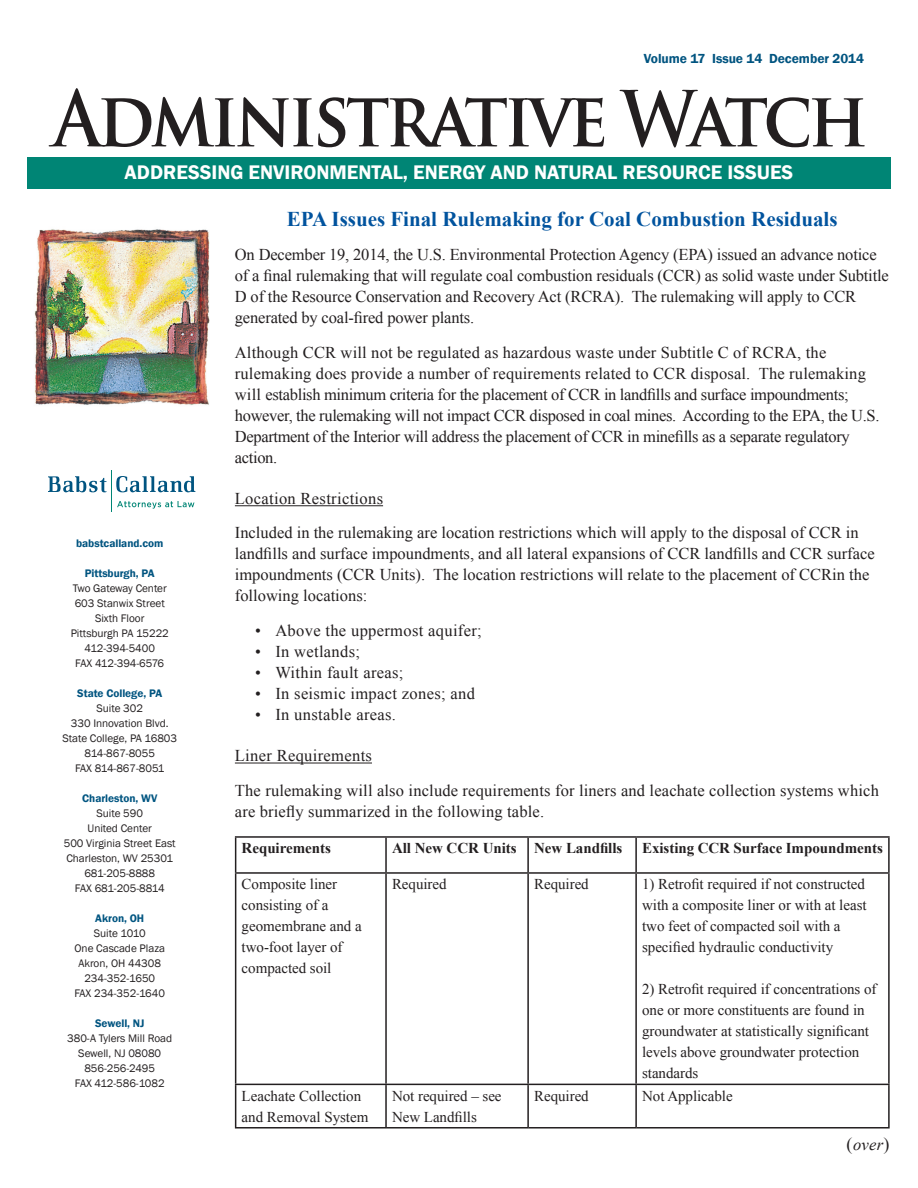
<style>
.page{position:relative;width:918px;height:1188px;background:#fff}
.page>*{position:absolute;margin:0;border:0;box-sizing:border-box;transform-origin:0 0}
.t1{font:700 75px "Trajan Pro";letter-spacing:-.055em;color:#231f20;scale:.92 1}
.sub{font:700 21px "Times New Roman";color:#01539e}
.t2{font:600 20.25px "Franklin Gothic";color:#fff}
.sub-2{font:16.5px/21px "Times New Roman";color:#231f20}
.sub-3{font:16.5px/21px "Times New Roman";letter-spacing:-.02em;color:#231f20}
.sub-4{font:16.5px "Times New Roman";letter-spacing:.02em;color:#231f20}
.sub-5{font:italic 16.5px "Times New Roman";color:#231f20}
.t3{font:15px/21px "Times New Roman";letter-spacing:-.005em;color:#231f20}
.t4{font:700 15px "Times New Roman";letter-spacing:-.005em;color:#231f20}
.t5{font:600 13.5px "Franklin Gothic";letter-spacing:-.005em;color:#005480}
.t6{font:11.25px "Franklin Gothic";letter-spacing:-.005em;color:#231f20}
.t7{font:600 11.25px "Franklin Gothic";letter-spacing:-.005em;color:#005480}
.t8{font:600 11.25px "Franklin Gothic";letter-spacing:-.005em;color:#005581}
.s1{font-style:normal;font-size:18px}
</style>
<div class="page">
<hr style="left:235px;top:505px;width:148px;height:1px;background:#231f20">
<hr style="left:235px;top:763px;width:137px;height:1px;background:#231f20">
<hr style="left:235px;top:836px;width:151px;height:2px;background:#231f20">
<hr style="left:235px;top:838px;width:1px;height:34px;background:#231f20">
<hr style="left:386px;top:836px;width:142px;height:2px;background:#231f20">
<hr style="left:385px;top:838px;width:2px;height:34px;background:#231f20">
<hr style="left:528px;top:836px;width:108px;height:2px;background:#231f20">
<hr style="left:527px;top:838px;width:2px;height:34px;background:#231f20">
<hr style="left:636px;top:836px;width:254px;height:2px;background:#231f20">
<hr style="left:635px;top:838px;width:2px;height:34px;background:#231f20">
<hr style="left:888px;top:838px;width:2px;height:34px;background:#231f20">
<hr style="left:235px;top:872px;width:151px;height:2px;background:#231f20">
<hr style="left:235px;top:874px;width:1px;height:210px;background:#231f20">
<hr style="left:386px;top:872px;width:142px;height:2px;background:#231f20">
<hr style="left:385px;top:874px;width:2px;height:210px;background:#231f20">
<hr style="left:528px;top:872px;width:108px;height:2px;background:#231f20">
<hr style="left:527px;top:874px;width:2px;height:210px;background:#231f20">
<hr style="left:636px;top:872px;width:254px;height:2px;background:#231f20">
<hr style="left:635px;top:874px;width:2px;height:210px;background:#231f20">
<hr style="left:888px;top:874px;width:2px;height:210px;background:#231f20">
<hr style="left:235px;top:1084px;width:151px;height:1px;background:#231f20">
<hr style="left:235px;top:1085px;width:1px;height:42px;background:#231f20">
<hr style="left:386px;top:1084px;width:142px;height:1px;background:#231f20">
<hr style="left:385px;top:1085px;width:2px;height:42px;background:#231f20">
<hr style="left:528px;top:1084px;width:108px;height:1px;background:#231f20">
<hr style="left:527px;top:1085px;width:2px;height:42px;background:#231f20">
<hr style="left:636px;top:1084px;width:254px;height:1px;background:#231f20">
<hr style="left:635px;top:1085px;width:2px;height:42px;background:#231f20">
<hr style="left:888px;top:1085px;width:2px;height:42px;background:#231f20">
<hr style="left:235px;top:1127px;width:151px;height:2px;background:#231f20">
<hr style="left:386px;top:1127px;width:142px;height:2px;background:#231f20">
<hr style="left:528px;top:1127px;width:108px;height:2px;background:#231f20">
<hr style="left:636px;top:1127px;width:254px;height:2px;background:#231f20">
<div style="left:27px;top:157px;width:864px;height:32px;background:#008575"></div>
<img style="left:34px;top:229px;width:176px;height:176px">
<svg style="left:48px;top:476px;width:58px;height:16px"></svg>
<svg style="left:116px;top:476px;width:79px;height:16px"></svg>
<svg style="left:117px;top:501px;width:77px;height:8px"></svg>
<hr style="left:111px;top:471px;width:1px;height:41px;background:#008575">
<p class="t5" style="left:644px;top:51px;width:222px">Volume 17 Issue 14 December 2014</p>
<p class="t1" style="left:53px;top:72px;width:887px">Administrative Watch</p>
<p class="t2" style="left:125px;top:160px;width:670px">ADDRESSING ENVIRONMENTAL, ENERGY AND NATURAL RESOURCE ISSUES</p>
<p class="t7" style="left:76px;top:536px;width:89px">babstcalland.com</p>
<p class="t7" style="left:85px;top:566px;width:71px">Pittsburgh, PA</p>
<p class="t6" style="left:73px;top:581px;width:96px">Two Gateway Center</p>
<p class="t6" style="left:75px;top:596px;width:92px">603 Stanwix Street</p>
<p class="t6" style="left:95px;top:611px;width:51px">Sixth Floor</p>
<p class="t6" style="left:71px;top:626px;width:100px">Pittsburgh PA 15222</p>
<p class="t6" style="left:85px;top:641px;width:72px">412-394-5400</p>
<p class="t6" style="left:75px;top:656px;width:90px">FAX 412-394-6576</p>
<p class="t7" style="left:77px;top:686px;width:86px">State College, PA</p>
<p class="t6" style="left:97px;top:701px;width:48px">Suite 302</p>
<p class="t6" style="left:71px;top:716px;width:99px">330 Innovation Blvd.</p>
<p class="t6" style="left:62px;top:731px;width:116px">State College, PA 16803</p>
<p class="t6" style="left:85px;top:746px;width:72px">814-867-8055</p>
<p class="t6" style="left:75px;top:761px;width:91px">FAX 814-867-8051</p>
<p class="t8" style="left:82px;top:791px;width:77px">Charleston, WV</p>
<p class="t6" style="left:97px;top:806px;width:48px">Suite 590</p>
<p class="t6" style="left:88px;top:821px;width:66px">United Center</p>
<p class="t6" style="left:64px;top:836px;width:113px">500 Virginia Street East</p>
<p class="t6" style="left:66px;top:851px;width:108px">Charleston, WV 25301</p>
<p class="t6" style="left:84px;top:866px;width:72px">681-205-8888</p>
<p class="t6" style="left:75px;top:881px;width:91px">FAX 681-205-8814</p>
<p class="t8" style="left:95px;top:911px;width:50px">Akron, OH</p>
<p class="t6" style="left:94px;top:926px;width:53px">Suite 1010</p>
<p class="t6" style="left:75px;top:941px;width:92px">One Cascade Plaza</p>
<p class="t6" style="left:79px;top:956px;width:84px">Akron, OH 44308</p>
<p class="t6" style="left:84px;top:971px;width:72px">234-352-1650</p>
<p class="t6" style="left:74px;top:986px;width:92px">FAX 234-352-1640</p>
<p class="t7" style="left:95px;top:1016px;width:51px">Sewell, NJ</p>
<p class="t6" style="left:67px;top:1031px;width:106px">380-A Tylers Mill Road</p>
<p class="t6" style="left:78px;top:1046px;width:84px">Sewell, NJ 08080</p>
<p class="t6" style="left:84px;top:1061px;width:72px">856-256-2495</p>
<p class="t6" style="left:75px;top:1076px;width:91px">FAX 412-586-1082</p>
<p class="sub" style="left:287px;top:204px;width:552px">EPA Issues Final Rulemaking for Coal Combustion Residuals</p>
<p class="sub-2" style="left:235px;top:244px;width:655px">On December 19, 2014, the U.S. Environmental Protection Agency (EPA) issued an advance notice of a final rulemaking that will regulate coal combustion residuals (CCR) as solid waste under Subtitle D of the Resource Conservation and Recovery Act (RCRA). The rulemaking will apply to CCR generated by coal-fired power plants.</p>
<p class="sub-3" style="left:235px;top:341px;width:646px">Although CCR will not be regulated as hazardous waste under Subtitle C of RCRA, the rulemaking does provide a number of requirements related to CCR disposal. The rulemaking will establish minimum criteria for the placement of CCR in landfills and surface impoundments; however, the rulemaking will not impact CCR disposed in coal mines. According to the EPA, the U.S.<br>Department of the Interior will address the placement of CCR in minefills as a separate regulatory action.</p>
<p class="sub-4" style="left:235px;top:487px;width:150px">Location Restrictions</p>
<p class="sub-2" style="left:235px;top:522px;width:641px">Included in the rulemaking are location restrictions which will apply to the disposal of CCR in landfills and surface impoundments, and all lateral expansions of CCR landfills and CCR surface impoundments (CCR Units). The location restrictions will relate to the placement of CCRin the following locations:</p>
<p class="sub-4" style="left:255px;top:619px;width:228px">• Above the uppermost aquifer;</p>
<p class="sub-4" style="left:255px;top:640px;width:106px">• In wetlands;</p>
<p class="sub-4" style="left:255px;top:661px;width:150px">• Within fault areas;</p>
<p class="sub-4" style="left:255px;top:682px;width:221px">• In seismic impact zones; and</p>
<p class="sub-4" style="left:255px;top:703px;width:142px">• In unstable areas.</p>
<p class="sub-4" style="left:235px;top:745px;width:139px">Liner Requirements</p>
<p class="sub-2" style="left:235px;top:779px;width:646px">The rulemaking will also include requirements for liners and leachate collection systems which are briefly summarized in the following table.</p>
<p class="t4" style="left:242px;top:838px;width:91px">Requirements</p>
<p class="t4" style="left:392px;top:838px;width:126px">All New CCR Units</p>
<p class="t4" style="left:534px;top:838px;width:90px">New Landfills</p>
<p class="t4" style="left:642px;top:838px;width:242px">Existing CCR Surface Impoundments</p>
<p class="t3" style="left:242px;top:874px;width:122px">Composite liner consisting of a geomembrane and a two-foot layer of compacted soil</p>
<p class="t3" style="left:392px;top:874px;width:56px">Required</p>
<p class="t3" style="left:534px;top:874px;width:56px">Required</p>
<p class="t3" style="left:642px;top:874px;width:226px">1) Retrofit required if not constructed with a composite liner or with at least two feet of compacted soil with a specified hydraulic conductivity</p>
<p class="t3" style="left:642px;top:979px;width:236px">2) Retrofit required if concentrations of one or more constituents are found in groundwater at statistically significant levels above groundwater protection standards</p>
<p class="t3" style="left:242px;top:1085px;width:128px">Leachate Collection and Removal System</p>
<p class="t3" style="left:392px;top:1085px;width:111px">Not required – see<br>New Landfills</p>
<p class="t3" style="left:534px;top:1085px;width:56px">Required</p>
<p class="t3" style="left:642px;top:1085px;width:92px">Not Applicable</p>
<p class="sub-5" style="left:847px;top:1133px;width:44px"><span class="s1">(</span>over<span class="s1">)</span></p>
</div>
